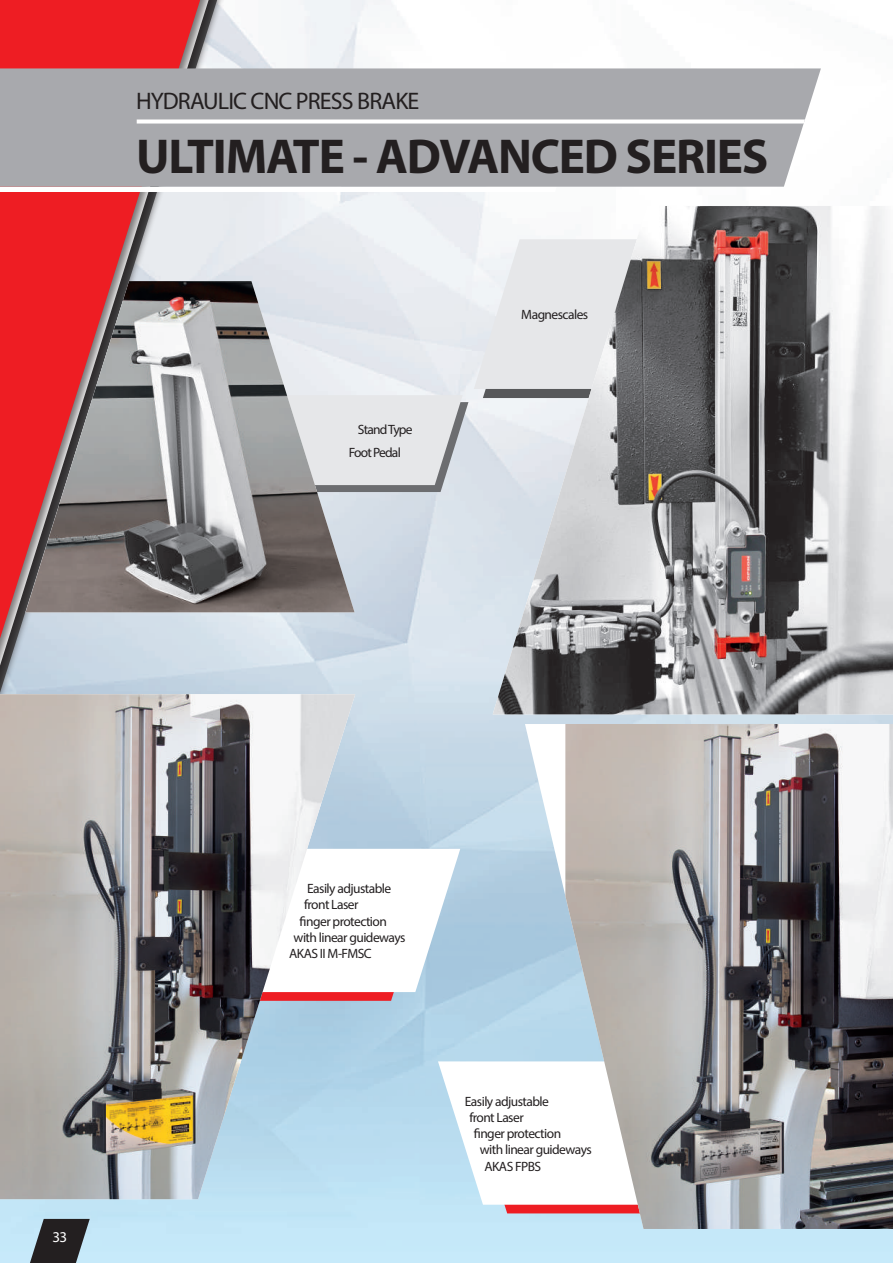
<style>
.page{position:relative;width:893px;height:1263px;background:#fff}
.page>*{position:absolute;margin:0;border:0;box-sizing:border-box;transform-origin:0 0}
.t1{font:700 49.2px "Myriad Pro";letter-spacing:-.025em;color:#231f20}
.t2{font:24px "Myriad Pro";letter-spacing:-.035em;color:#231f20}
.t3{font:15px "Myriad Pro";color:#fff}
.t4{font:13.5px "Myriad Pro";letter-spacing:-.04em;color:#231f20}
.t5{font:13.5px/23px "Myriad Pro";letter-spacing:-.06em;color:#231f20}
</style>
<div class="page">
<div style="left:0;top:0;width:217px;height:689px;background:#231f20;opacity:.65"></div>
<svg style="left:0;top:0;width:204px;height:679px;background:#dc6369"></svg>
<svg style="left:355px;top:850px;width:105px;height:151px"></svg>
<svg style="left:438px;top:1061px;width:87px;height:152px"></svg>
<img style="left:0;top:694px;width:355px;height:505px">
<svg style="left:525px;top:724px;width:40px;height:505px"></svg>
<img style="left:565px;top:724px;width:328px;height:505px">
<svg style="left:0;top:187px;width:557px;height:5px"></svg>
<div style="left:0;top:68px;width:821px;height:119px;background:#a8a9ad"></div>
<svg style="left:474px;top:239px;width:19px;height:159px"></svg>
<svg style="left:355px;top:395px;width:113px;height:97px;background:#d6d8db"></svg>
<img style="left:26px;top:281px;width:329px;height:331px">
<img style="left:493px;top:206px;width:400px;height:508px">
<svg style="left:137px;top:119px;width:668px;height:5px"></svg>
<svg style="left:26px;top:1219px;width:64px;height:44px;background:#50575d"></svg>
<h2 class="t2" style="left:136px;top:86px;width:285px">HYDRAULIC CNC PRESS BRAKE</h2>
<h1 class="t1" style="left:136px;top:125px;width:634px">ULTIMATE - ADVANCED SERIES</h1>
<p class="t5" style="left:349px;top:417px;width:65px;text-indent:9px">Stand Type<br>Foot Pedal</p>
<p class="t4" style="left:521px;top:306px;width:68px">Magnescales</p>
<p class="t3" style="left:52px;top:1228px;width:16px">33</p>
<p class="t4" style="left:307px;top:880px;width:86px">Easily adjustable</p>
<p class="t4" style="left:304px;top:896px;width:56px">front Laser</p>
<p class="t4" style="left:300px;top:913px;width:89px">finger protection</p>
<p class="t4" style="left:294px;top:929px;width:113px">with linear guideways</p>
<p class="t4" style="left:289px;top:945px;width:84px">AKAS II M-FMSC</p>
<p class="t4" style="left:465px;top:1093px;width:86px">Easily adjustable</p>
<p class="t4" style="left:469px;top:1109px;width:56px">front Laser</p>
<p class="t4" style="left:474px;top:1125px;width:89px">finger protection</p>
<p class="t4" style="left:480px;top:1141px;width:113px">with linear guideways</p>
<p class="t4" style="left:484px;top:1158px;width:58px">AKAS FPBS</p>
</div>
